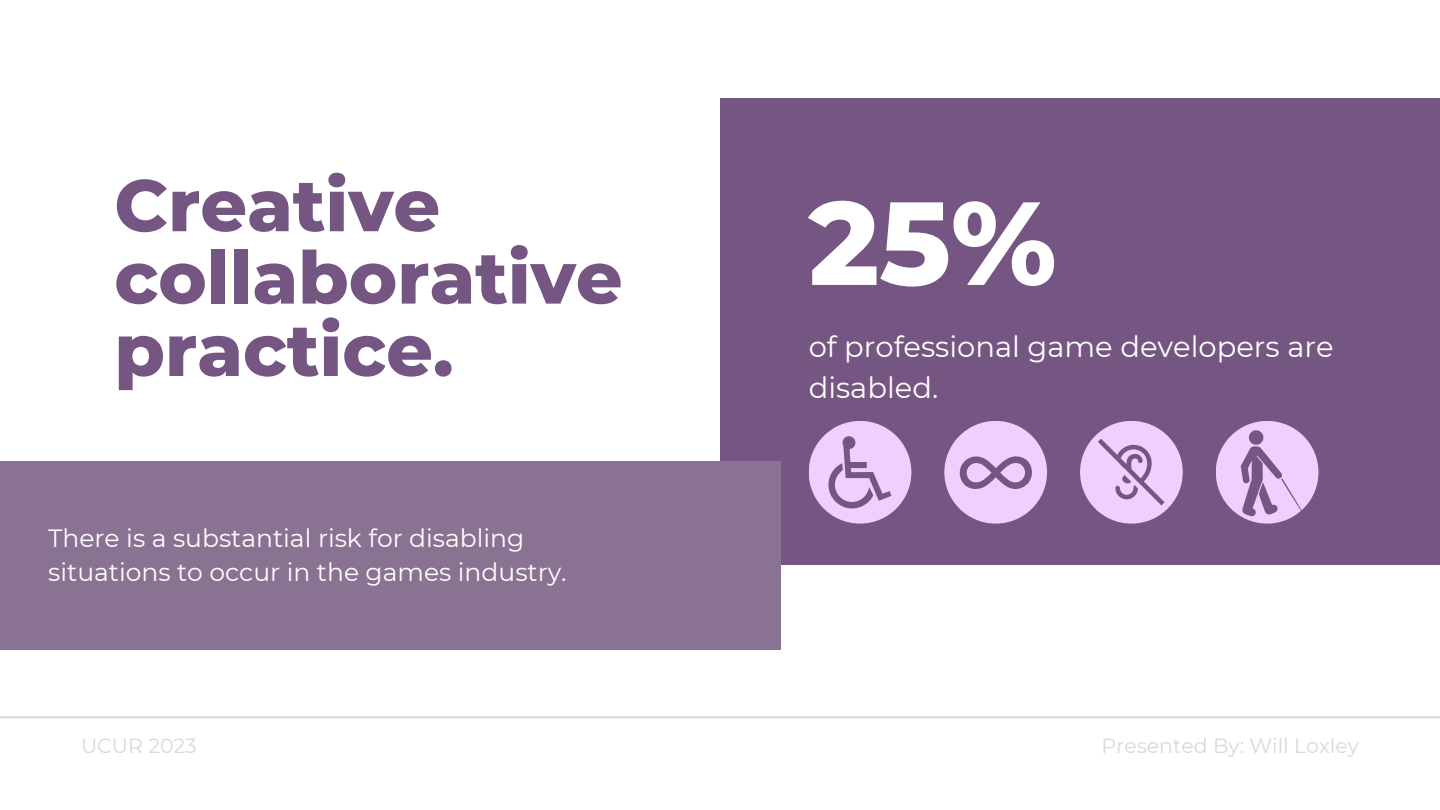
<style>
.page{position:relative;width:1440px;height:810px;background:#fff}
.page>*{position:absolute;margin:0;border:0;box-sizing:border-box;transform-origin:0 0}
.t1{font:800 117.9px "Montserrat";color:#fff}
.t2{font:800 72.9px/72.4px "Montserrat";color:#755582}
.t3{font:29px/40.5px "Montserrat";color:#fff}
.t4{font:25px/34.5px "Montserrat";color:#fff}
.t5{font:20.5px "Montserrat";color:#d9d9d9}
</style>
<div class="page">
<hr style="left:0;top:716px;width:1440px;height:3px;background:#d9d9d9">
<div style="left:720px;top:98px;width:720px;height:466px;background:#755582"></div>
<div style="left:809px;top:421px;width:102px;height:103px;background:#f0cffd;border-radius:50%"></div>
<svg style="left:828px;top:436px;width:64px;height:72px"></svg>
<div style="left:944px;top:421px;width:103px;height:103px;background:#f0cffd;border-radius:50%"></div>
<svg style="left:959px;top:456px;width:73px;height:33px"></svg>
<div style="left:1080px;top:421px;width:103px;height:103px;background:#f0cffd;border-radius:50%"></div>
<svg style="left:1098px;top:439px;width:67px;height:66px"></svg>
<div style="left:1216px;top:421px;width:102px;height:103px;background:#f0cffd;border-radius:50%"></div>
<svg style="left:1241px;top:430px;width:62px;height:86px"></svg>
<div style="left:0;top:461px;width:781px;height:189px;background:#897292"></div>
<h2 class="t2" style="left:114px;top:169px;width:510px">Creative collaborative practice.</h2>
<p class="t4" style="left:48px;top:520px;width:520px">There is a substantial risk for disabling situations to occur in the games industry.</p>
<p class="t5" style="left:81px;top:733px;width:117px">UCUR 2023</p>
<h1 class="t1" style="left:809px;top:171px;width:250px">25%</h1>
<p class="t3" style="left:809px;top:326px;width:526px">of professional game developers are disabled.</p>
<p class="t5" style="left:1102px;top:733px;width:259px">Presented By: Will Loxley</p>
</div>
